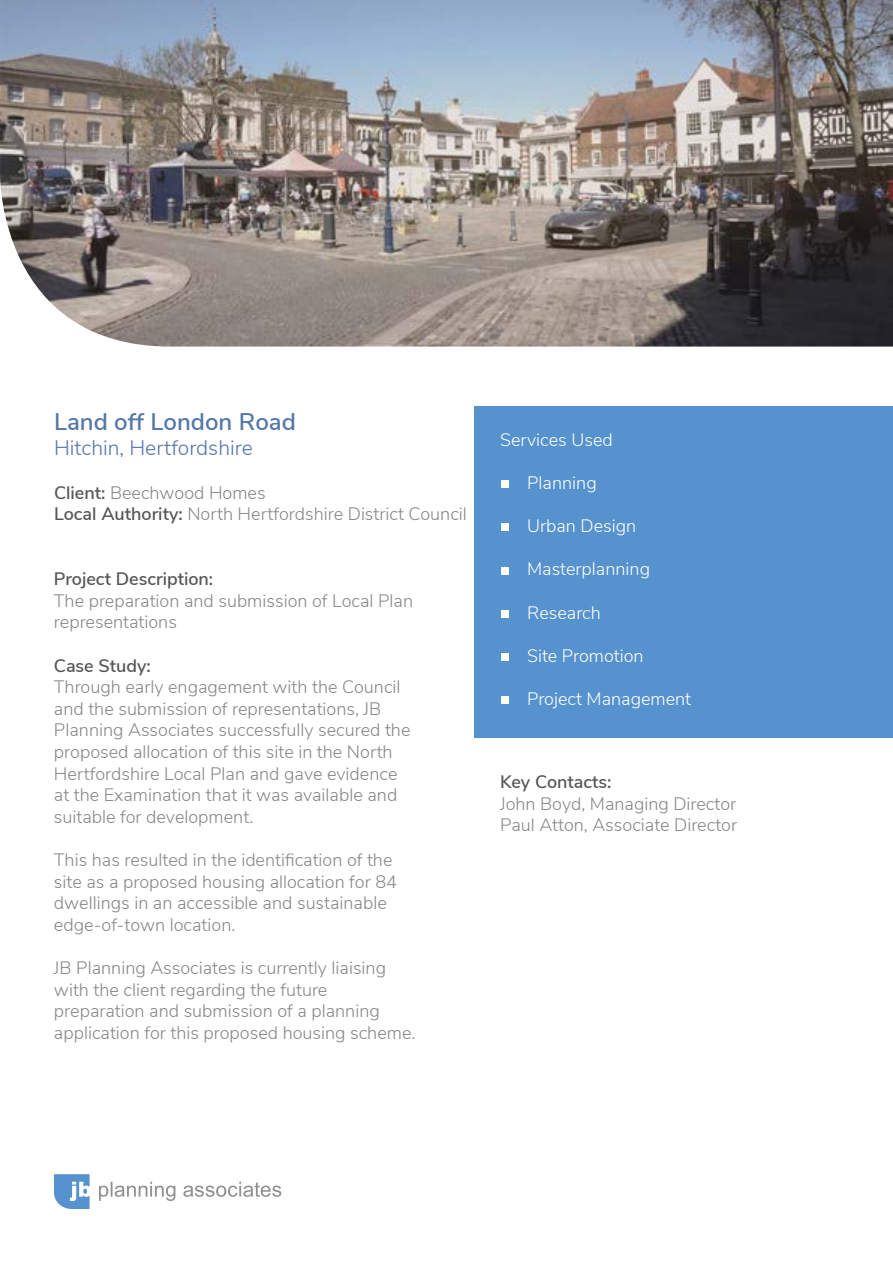
<style>
.page{position:relative;width:893px;height:1263px;background:#fff}
.page>*{position:absolute;margin:0;border:0;box-sizing:border-box;transform-origin:0 0}
.t1{font:600 24px "Nunito Sans";color:#5476a9}
.t2{font:300 21px "Nunito Sans";color:#5476a9}
.t3{font:300 18px/21.6px "Nunito Sans";color:#878787}
.t4{font:300 18px "Nunito Sans";color:#fff}
.t5{font:600 18px "Nunito Sans";color:#565555}
.s1{font-weight:600;color:#565555}
</style>
<div class="page">
<div style="left:474px;top:406px;width:419px;height:332px;background:#5692ce"></div>
<img style="left:0;top:0;width:893px;height:347px">
<div style="left:501px;top:481px;width:7px;height:7px;background:#fff"></div>
<div style="left:501px;top:524px;width:7px;height:7px;background:#fff"></div>
<div style="left:501px;top:567px;width:7px;height:7px;background:#fff"></div>
<div style="left:501px;top:610px;width:7px;height:7px;background:#fff"></div>
<div style="left:501px;top:653px;width:7px;height:7px;background:#fff"></div>
<div style="left:501px;top:696px;width:7px;height:7px;background:#fff"></div>
<svg style="left:54px;top:1174px;width:36px;height:35px"></svg>
<svg style="left:99px;top:1182px;width:182px;height:19px"></svg>
<h1 class="t1" style="left:54px;top:404px;width:243px">Land off London Road</h1>
<p class="t2" style="left:54px;top:433px;width:200px">Hitchin, Hertfordshire</p>
<p class="t3" style="left:54px;top:480px;width:414px"><span class="s1">Client:</span> Beechwood Homes<br><span class="s1">Local Authority:</span> North Hertfordshire District Council</p>
<p class="t5" style="left:54px;top:566px;width:161px">Project Description:</p>
<p class="t3" style="left:54px;top:589px;width:361px">The preparation and submission of Local Plan representations</p>
<p class="t5" style="left:54px;top:652px;width:98px">Case Study:</p>
<p class="t3" style="left:54px;top:675px;width:358px">Through early engagement with the Council and the submission of representations, JB Planning Associates successfully secured the proposed allocation of this site in the North Hertfordshire Local Plan and gave evidence at the Examination that it was available and suitable for development.</p>
<p class="t3" style="left:54px;top:848px;width:344px">This has resulted in the identification of the site as a proposed housing allocation for 84 dwellings in an accessible and sustainable edge-of-town location.</p>
<p class="t3" style="left:54px;top:956px;width:363px">JB Planning Associates is currently liaising with the client regarding the future preparation and submission of a planning application for this proposed housing scheme.</p>
<p class="t4" style="left:500px;top:426px;width:114px">Services Used</p>
<p class="t4" style="left:500px;top:469px;width:98px">• Planning</p>
<p class="t4" style="left:500px;top:513px;width:138px">• Urban Design</p>
<p class="t4" style="left:500px;top:556px;width:152px">• Masterplanning</p>
<p class="t4" style="left:500px;top:599px;width:102px">• Research</p>
<p class="t4" style="left:500px;top:642px;width:145px">• Site Promotion</p>
<p class="t4" style="left:500px;top:685px;width:193px">• Project Management</p>
<p class="t5" style="left:500px;top:768px;width:113px">Key Contacts:</p>
<p class="t3" style="left:500px;top:791px;width:239px">John Boyd, Managing Director<br>Paul Atton, Associate Director</p>
</div>
